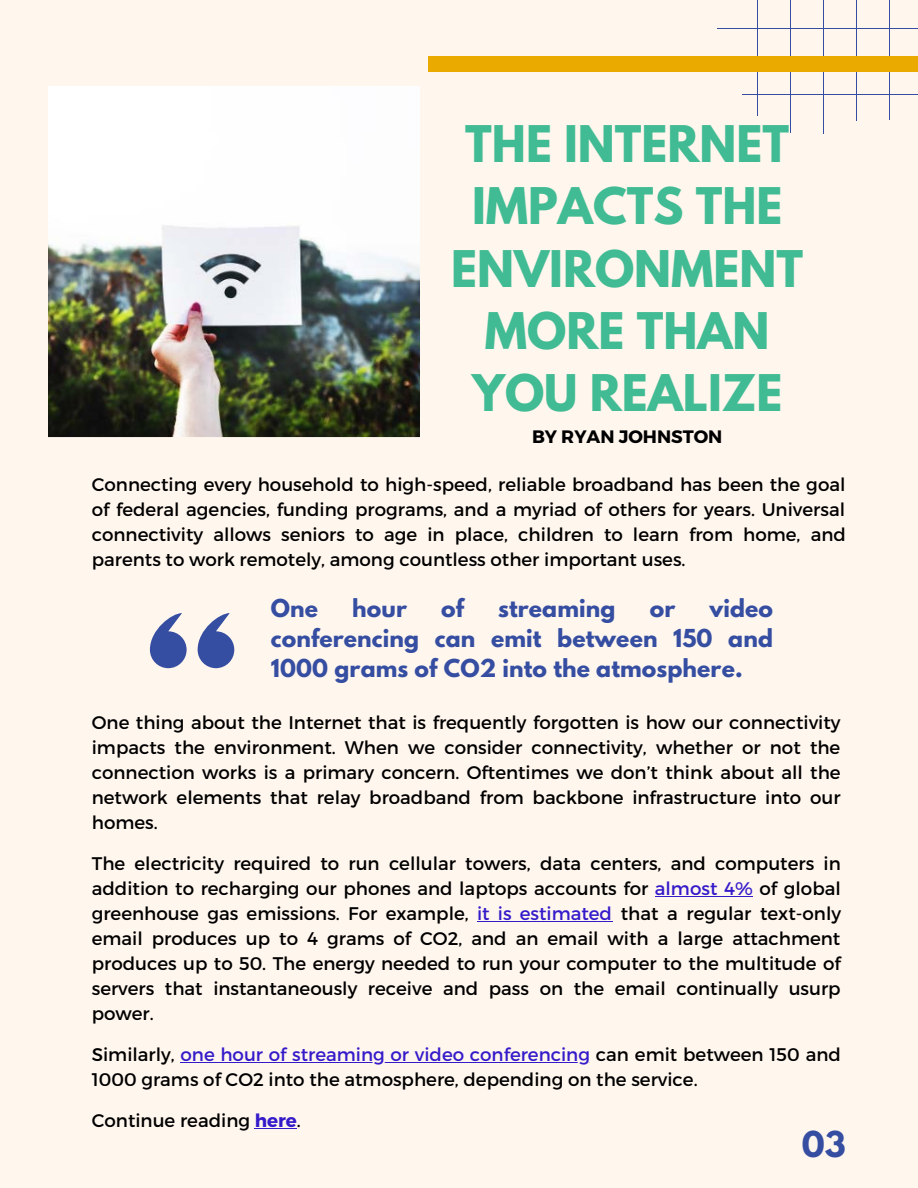
<style>
.page{position:relative;width:918px;height:1188px;background:#fff6ee}
.page>*{position:absolute;margin:0;border:0;box-sizing:border-box;transform-origin:0 0}
.t1{font:700 44.7px/62.2px "League Spartan";color:#41bb93;text-align:center}
.t2{font:700 31.65px "League Spartan";color:#354ea1}
.t3{font:700 21.9px/30.3px "League Spartan";letter-spacing:.005em;color:#354ea1;text-align:justify}
.t4{font:18.3px/25px "Montserrat";color:#000;text-align:justify}
.t5{font:700 18px "Montserrat";color:#000}
.s1{color:#341bca}
.s2{font-weight:700;color:#341bca}
</style>
<div class="page">
<hr style="left:856px;top:0;width:1px;height:120px;background:#354ea1">
<hr style="left:889px;top:0;width:1px;height:120px;background:#354ea1">
<hr style="left:757px;top:0;width:1px;height:115px;background:#354ea1">
<hr style="left:790px;top:0;width:1px;height:133px;background:#354ea1">
<hr style="left:823px;top:0;width:1px;height:134px;background:#354ea1">
<hr style="left:717px;top:28px;width:201px;height:1px;background:#354ea1">
<hr style="left:743px;top:94px;width:175px;height:1px;background:#354ea1">
<div style="left:429px;top:56px;width:489px;height:15px;background:#eaaa00"></div>
<svg style="left:198px;top:613px;width:36px;height:55px"></svg>
<svg style="left:150px;top:613px;width:37px;height:55px"></svg>
<img style="left:49px;top:87px;width:371px;height:351px">
<hr style="left:655px;top:896px;width:98px;height:1px;background:#341bca">
<hr style="left:477px;top:921px;width:135px;height:1px;background:#341bca">
<hr style="left:181px;top:1062px;width:409px;height:1px;background:#341bca">
<hr style="left:255px;top:1128px;width:42px;height:1px;background:#341bca">
<h1 class="t1" style="left:451px;top:119px;width:354px">THE INTERNET<br>IMPACTS THE<br>ENVIRONMENT<br>MORE THAN<br>YOU REALIZE</h1>
<p class="t5" style="left:532px;top:425px;width:192px">BY RYAN JOHNSTON</p>
<p class="t4" style="left:92px;top:472px;width:756px">Connecting every household to high-speed, reliable broadband has been the goal of federal agencies, funding programs, and a myriad of others for years. Universal connectivity allows seniors to age in place, children to learn from home, and parents to work remotely, among countless other important uses.</p>
<p class="t3" style="left:271px;top:596px;width:49px">One</p>
<p class="t3" style="left:352px;top:596px;width:56px">hour</p>
<p class="t3" style="left:441px;top:596px;width:24px">of</p>
<p class="t3" style="left:498px;top:596px;width:119px">streaming</p>
<p class="t3" style="left:650px;top:596px;width:27px">or</p>
<p class="t3" style="left:271px;top:596px;width:504px;text-indent:438px">video conferencing can emit between 150 and 1000 grams of CO2 into the atmosphere.</p>
<p class="t4" style="left:92px;top:709px;width:750px">One thing about the Internet that is frequently forgotten is how our connectivity impacts the environment. When we consider connectivity, whether or not the connection works is a primary concern. Oftentimes we don’t think about all the network elements that relay broadband from backbone infrastructure into our homes.</p>
<p class="t4" style="left:92px;top:850px;width:751px">The electricity required to run cellular towers, data centers, and computers in addition to recharging our phones and laptops accounts for <span class="s1">almost 4%</span> of global greenhouse gas emissions. For example, <span class="s1">it is estimated</span> that a regular text-only email produces up to 4 grams of CO2, and an email with a large attachment produces up to 50. The energy needed to run your computer to the multitude of servers that instantaneously receive and pass on the email continually usurp power.</p>
<p class="t4" style="left:92px;top:1041px;width:751px">Similarly, <span class="s1">one hour of streaming or video conferencing</span> can emit between 150 and<br>1000 grams of CO2 into the atmosphere, depending on the service.</p>
<p class="t4" style="left:92px;top:1107px;width:211px">Continue reading <span class="s2">here</span>.</p>
<h2 class="t2" style="left:802px;top:1129px;width:45px">03</h2>
</div>
